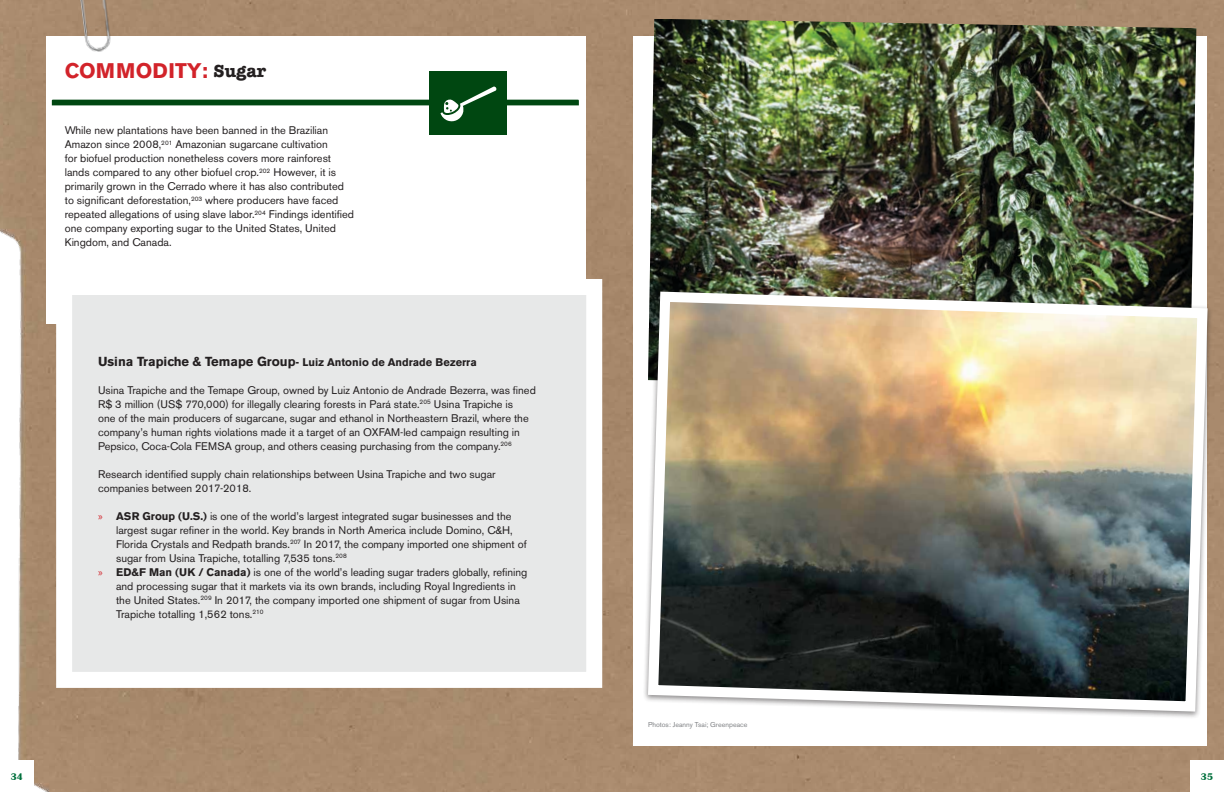
<style>
.page{position:relative;width:1224px;height:792px;background:#fff}
.page>*{position:absolute;margin:0;border:0;box-sizing:border-box;transform-origin:0 0}
.t1{font:700 21px "Akzidenz Grotesk BE";color:#d2232a}
.t2{font:11px/14px "Akzidenz Grotesk BE";color:#231f20}
.t3{font:700 11px "Akzidenz Grotesk BE";color:#231f20}
.t4{font:700 10px "Britannic";color:#00703c}
.t5{font:7px "Akzidenz Grotesk BE";color:#828487}
.s1{font-family:"American Typewriter";font-size:18px;color:#231f20}
.s2{font-size:13px}
.s3{font-family:"Myriad Pro";color:#d2232a}
.s4{font-weight:700}
</style>
<div class="page">
<img style="left:0;top:0;width:1224px;height:792px">
<div style="left:634px;top:36px;width:573px;height:709px;background:#fff"></div>
<div style="left:0;top:760px;width:34px;height:32px;background:#fff"></div>
<div style="left:46px;top:36px;width:540px;height:287px;background:#fff"></div>
<div style="left:429px;top:71px;width:78px;height:63px;background:#004711"></div>
<svg style="left:52px;top:86px;width:527px;height:36px"></svg>
<div style="left:1190px;top:760px;width:34px;height:32px;background:#fff"></div>
<img style="left:648px;top:19px;width:548px;height:267px">
<img style="left:644px;top:286px;width:569px;height:431px">
<img style="left:78px;top:0;width:39px;height:52px">
<svg style="left:48px;top:271px;width:562px;height:425px;background:#e7e6e5"></svg>
<h1 class="t1" style="left:65px;top:59px;width:203px">COMMODITY: <span class="s1">Sugar</span></h1>
<p class="t2" style="left:65px;top:124px;width:291px">While new plantations have been banned in the Brazilian Amazon since 2008,<sup>201</sup> Amazonian sugarcane cultivation<br>for biofuel production nonetheless covers more rainforest lands compared to any other biofuel crop.<sup>202</sup> However, it is primarily grown in the Cerrado where it has also contributed to significant deforestation,<sup>203</sup> where producers have faced repeated allegations of using slave labor.<sup>204</sup> Findings identified one company exporting sugar to the United States, United Kingdom, and Canada.</p>
<p class="t3" style="left:98px;top:356px;width:380px"><span class="s2">Usina Trapiche &amp; Temape Group</span>- Luiz Antonio de Andrade Bezerra</p>
<p class="t2" style="left:98px;top:383px;width:439px">Usina Trapiche and the Temape Group, owned by Luiz Antonio de Andrade Bezerra, was fined R$ 3 million (US$ 770,000) for illegally clearing forests in Pará state.<sup>205</sup> Usina Trapiche is<br>one of the main producers of sugarcane, sugar and ethanol in Northeastern Brazil, where the company’s human rights violations made it a target of an OXFAM-led campaign resulting in Pepsico, Coca-Cola FEMSA group, and others ceasing purchasing from the company.<sup>206</sup></p>
<p class="t2" style="left:98px;top:467px;width:399px">Research identified supply chain relationships between Usina Trapiche and two sugar companies between 2017-2018.</p>
<p class="t2" style="left:98px;top:509px;width:415px"><span class="s3">»</span> <span class="s4">ASR Group (U.S.)</span> is one of the world’s largest integrated sugar businesses and the</p>
<p class="t2" style="left:116px;top:523px;width:398px">largest sugar refiner in the world. Key brands in North America include Domino, C&amp;H,</p>
<p class="t2" style="left:116px;top:537px;width:412px">Florida Crystals and Redpath brands.<sup>207</sup> In 2017, the company imported one shipment of</p>
<p class="t2" style="left:116px;top:551px;width:232px">sugar from Usina Trapiche, totalling 7,535 tons.<sup>208</sup></p>
<p class="t2" style="left:98px;top:565px;width:431px"><span class="s3">»</span> <span class="s4">ED&amp;F Man (UK / Canada)</span> is one of the world’s leading sugar traders globally, refining</p>
<p class="t2" style="left:116px;top:579px;width:401px">and processing sugar that it markets via its own brands, including Royal Ingredients in</p>
<p class="t2" style="left:116px;top:593px;width:405px">the United States.<sup>209</sup> In 2017, the company imported one shipment of sugar from Usina</p>
<p class="t2" style="left:116px;top:607px;width:149px">Trapiche totalling 1,562 tons.<sup>210</sup></p>
<p class="t4" style="left:11px;top:771px;width:14px">34</p>
<p class="t5" style="left:648px;top:721px;width:101px">Photos: Jeanny Tsai; Greenpeace</p>
<p class="t4" style="left:1201px;top:771px;width:14px">35</p>
</div>
